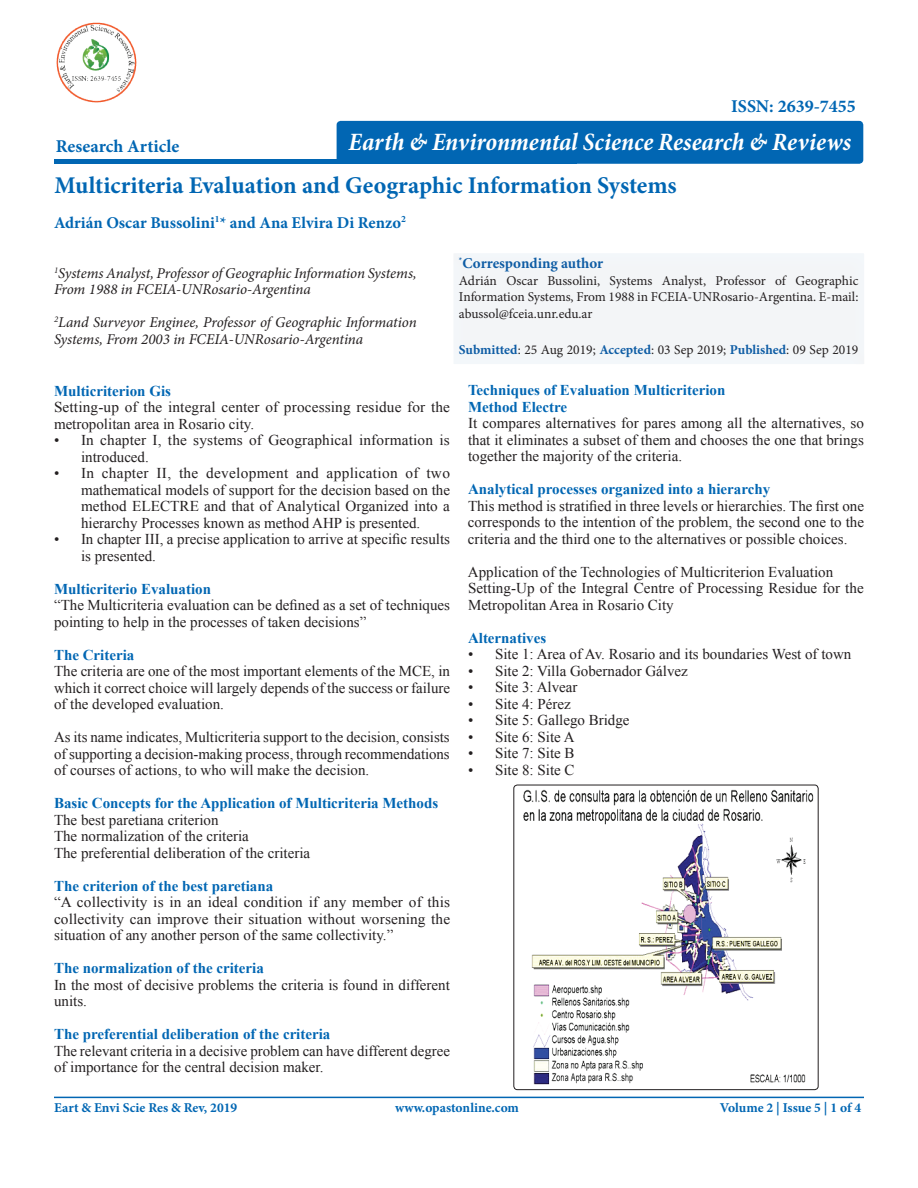
<style>
.page{position:relative;width:918px;height:1188px;background:#fff}
.page>*{position:absolute;margin:0;border:0;box-sizing:border-box;transform-origin:0 0}
.t1{font:italic 700 condensed 25.2px "Minion Pro";letter-spacing:-.005em;color:#fff}
.t2{font:700 24px "Minion Pro";letter-spacing:-.005em;color:#0166b3}
.t3{font:700 18px "Minion Pro";color:#0166b3}
.t4{font:700 16.5px "Minion Pro";color:#0166b3}
.t5{font:15px/16.5px "Times New Roman";color:#231f20}
.t6{font:700 15px/16.5px "Times New Roman";color:#0166b3}
.t7{font:italic 15px/16.5px "Minion Pro";letter-spacing:-.01em;color:#231f20}
.t8{font:700 15px "Minion Pro";color:#0f5da5}
.t9{font:13.5px/16.5px "Minion Pro";color:#231f20;text-align:justify}
.t10{font:700 13.5px "Minion Pro";color:#0166b3}
.s1{font-weight:700;color:#0f5da5}
</style>
<div class="page">
<svg style="left:54px;top:159px;width:285px;height:5px"></svg>
<hr style="left:54px;top:1097px;width:810px;height:1px;background:#0166b3">
<div style="left:449px;top:248px;width:417px;height:118px;background:#f3f5f7"></div>
<div style="left:337px;top:121px;width:526px;height:43px;background:#0166b3;border-radius:4px"></div>
<img style="left:56px;top:22px;width:81px;height:81px">
<img style="left:515px;top:785px;width:303px;height:305px">
<div style="left:514px;top:785px;width:304px;height:305px;border:1px solid #231f20;border-radius:4px"></div>
<p class="t3" style="left:56px;top:133px;width:125px">Research Article</p>
<p class="t3" style="left:731px;top:94px;width:126px">ISSN: 2639-7455</p>
<h1 class="t1" style="left:349px;top:124px;width:504px">Earth &amp; Environmental Science Research &amp; Reviews</h1>
<h2 class="t2" style="left:55px;top:168px;width:624px">Multicriteria Evaluation and Geographic Information Systems</h2>
<p class="t4" style="left:54px;top:211px;width:354px">Adrián Oscar Bussolini<sup>1</sup>* and Ana Elvira Di Renzo<sup>2</sup></p>
<p class="t7" style="left:54px;top:265px;width:364px"><sup>1</sup>Systems Analyst, Professor of Geographic Information Systems,<br>From 1988 in FCEIA-UNRosario-Argentina</p>
<p class="t7" style="left:54px;top:314px;width:364px"><sup>2</sup>Land Surveyor Enginee, Professor of Geographic Information<br>Systems, From 2003 in FCEIA-UNRosario-Argentina</p>
<p class="t8" style="left:459px;top:253px;width:146px"><sup>*</sup>Corresponding author</p>
<p class="t9" style="left:459px;top:272px;width:401px">Adrián Oscar Bussolini, Systems Analyst, Professor of Geographic Information Systems, From 1988 in FCEIA-UNRosario-Argentina. E-mail: abussol@fceia.unr.edu.ar</p>
<p class="t9" style="left:459px;top:341px;width:401px"><span class="s1">Submitted</span>: 25 Aug 2019; <span class="s1">Accepted</span>: 03 Sep 2019; <span class="s1">Published</span>: 09 Sep 2019</p>
<p class="t6" style="left:54px;top:382px;width:119px">Multicriterion Gis</p>
<p class="t5" style="left:54px;top:399px;width:398px">Setting-up of the integral center of processing residue for the metropolitan area in Rosario city.</p>
<p class="t5" style="left:81px;top:432px;width:370px;text-indent:-27px">• In chapter I, the systems of Geographical information is introduced.</p>
<p class="t5" style="left:81px;top:465px;width:371px;text-align:justify;text-indent:-27px">• In chapter II, the development and application of two mathematical models of support for the decision based on the method ELECTRE and that of Analytical Organized into a hierarchy Processes known as method AHP is presented.</p>
<p class="t5" style="left:81px;top:531px;width:371px;text-indent:-27px">• In chapter III, a precise application to arrive at specific results is presented.</p>
<p class="t6" style="left:54px;top:580px;width:159px">Multicriterio Evaluation</p>
<p class="t5" style="left:54px;top:597px;width:398px">“The Multicriteria evaluation can be defined as a set of techniques pointing to help in the processes of taken decisions”</p>
<p class="t6" style="left:54px;top:646px;width:82px">The Criteria</p>
<p class="t5" style="left:54px;top:663px;width:398px;text-align:justify">The criteria are one of the most important elements of the MCE, in which it correct choice will largely depends of the success or failure of the developed evaluation.</p>
<p class="t5" style="left:54px;top:729px;width:397px;text-align:justify">As its name indicates, Multicriteria support to the decision, consists of supporting a decision-making process, through recommendations of courses of actions, to who will make the decision.</p>
<p class="t6" style="left:54px;top:794px;width:386px">Basic Concepts for the Application of Multicriteria Methods</p>
<p class="t5" style="left:54px;top:811px;width:258px">The best paretiana criterion<br>The normalization of the criteria<br>The preferential deliberation of the criteria</p>
<p class="t6" style="left:54px;top:877px;width:221px">The criterion of the best paretiana</p>
<p class="t5" style="left:54px;top:894px;width:398px;text-align:justify">“A collectivity is in an ideal condition if any member of this collectivity can improve their situation without worsening the situation of any another person of the same collectivity.”</p>
<p class="t6" style="left:54px;top:959px;width:211px">The normalization of the criteria</p>
<p class="t5" style="left:54px;top:976px;width:397px">In the most of decisive problems the criteria is found in different units.</p>
<p class="t6" style="left:54px;top:1025px;width:278px">The preferential deliberation of the criteria</p>
<p class="t5" style="left:54px;top:1042px;width:398px">The relevant criteria in a decisive problem can have different degree of importance for the central decision maker.</p>
<p class="t6" style="left:468px;top:382px;width:259px">Techniques of Evaluation Multicriterion<br>Method Electre</p>
<p class="t5" style="left:468px;top:415px;width:398px;text-align:justify">It compares alternatives for pares among all the alternatives, so that it eliminates a subset of them and chooses the one that brings together the majority of the criteria.</p>
<p class="t6" style="left:468px;top:481px;width:304px">Analytical processes organized into a hierarchy</p>
<p class="t5" style="left:468px;top:497px;width:398px;text-align:justify">This method is stratified in three levels or hierarchies. The first one corresponds to the intention of the problem, the second one to the criteria and the third one to the alternatives or possible choices.</p>
<p class="t5" style="left:468px;top:563px;width:397px">Application of the Technologies of Multicriterion Evaluation<br>Setting-Up of the Integral Centre of Processing Residue for the<br>Metropolitan Area in Rosario City</p>
<p class="t6" style="left:468px;top:629px;width:80px">Alternatives</p>
<p class="t5" style="left:468px;top:646px;width:385px">• Site 1: Area of Av. Rosario and its boundaries West of town</p>
<p class="t5" style="left:468px;top:662px;width:221px">• Site 2: Villa Gobernador Gálvez</p>
<p class="t5" style="left:468px;top:679px;width:111px">• Site 3: Alvear</p>
<p class="t5" style="left:468px;top:695px;width:104px">• Site 4: Pérez</p>
<p class="t5" style="left:468px;top:712px;width:163px">• Site 5: Gallego Bridge</p>
<p class="t5" style="left:468px;top:728px;width:108px">• Site 6: Site A</p>
<p class="t5" style="left:468px;top:745px;width:108px">• Site 7: Site B</p>
<p class="t5" style="left:468px;top:761px;width:108px">• Site 8: Site C</p>
<p class="t10" style="left:54px;top:1098px;width:185px">Eart &amp; Envi Scie Res &amp; Rev, 2019</p>
<p class="t10" style="left:395px;top:1098px;width:126px">www.opastonline.com</p>
<p class="t10" style="left:720px;top:1098px;width:143px">Volume 2 | Issue 5 | 1 of 4</p>
</div>
